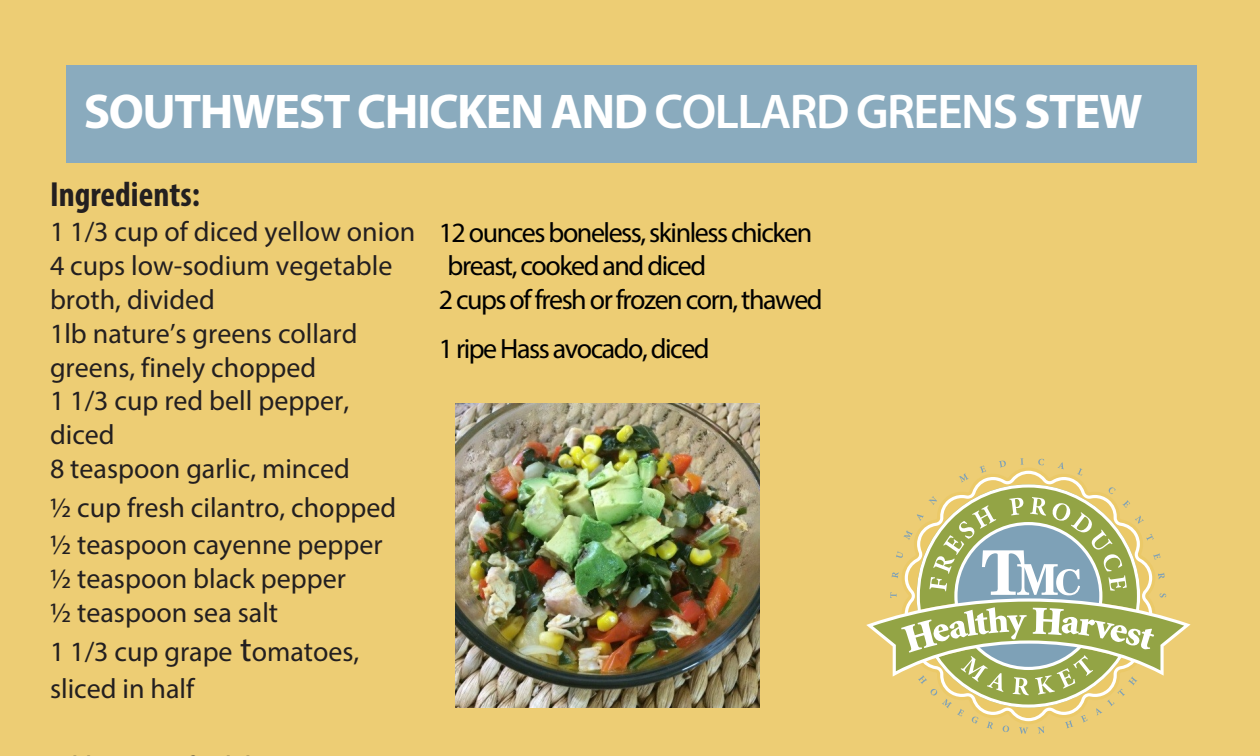
<style>
.page{position:relative;width:1260px;height:756px;background:#edcd74}
.page>*{position:absolute;margin:0;border:0;box-sizing:border-box;transform-origin:0 0}
.t1{font:700 49px "Myriad Pro";letter-spacing:-.03em;color:#fff}
.t2{font:700 condensed 35px "Myriad Pro";color:#231f20}
.t3{font:28px/33.9px "Myriad Pro";color:#231f20}
.t4{font:28px "Myriad Pro";letter-spacing:-.05em;color:#000}
.s1{font-weight:600}
.s2{font-size:35px}
</style>
<div class="page">
<svg style="left:866px;top:458px;width:325px;height:276px;background:#cdc583"></svg>
<div style="left:66px;top:65px;width:1131px;height:98px;background:#8aabbe"></div>
<img style="left:456px;top:403px;width:304px;height:304px">
<p class="t1" style="left:84px;top:80px;width:1060px">SOUTHWEST CHICKEN AND <span class="s1">COLLARD GREENS</span> STEW</p>
<p class="t2" style="left:50px;top:172px;width:151px">Ingredients:</p>
<p class="t3" style="left:50px;top:214px;width:367px">1 1/3 cup of diced yellow onion<br>4 cups low-sodium vegetable broth, divided<br>1lb nature’s greens collard greens, finely chopped<br>1 1/3 cup red bell pepper, diced<br>8 teaspoon garlic, minced</p>
<p class="t3" style="left:50px;top:489px;width:348px;line-height:37.1px">½ cup fresh cilantro, chopped ½ teaspoon cayenne pepper</p>
<p class="t3" style="left:50px;top:561px;width:297px">½ teaspoon black pepper ½ teaspoon sea salt</p>
<p class="t3" style="left:50px;top:633px;width:311px;line-height:37.1px">1 1/3 cup grape <span class="s2">t</span>omatoes, sliced in half</p>
<p class="t4" style="left:439px;top:215px;width:375px">12 ounces boneless, skinless chicken</p>
<p class="t4" style="left:448px;top:249px;width:260px">breast, cooked and diced</p>
<p class="t4" style="left:439px;top:282px;width:385px">2 cups of fresh or frozen corn, thawed</p>
<p class="t4" style="left:439px;top:332px;width:272px">1 ripe Hass avocado, diced</p>
</div>
